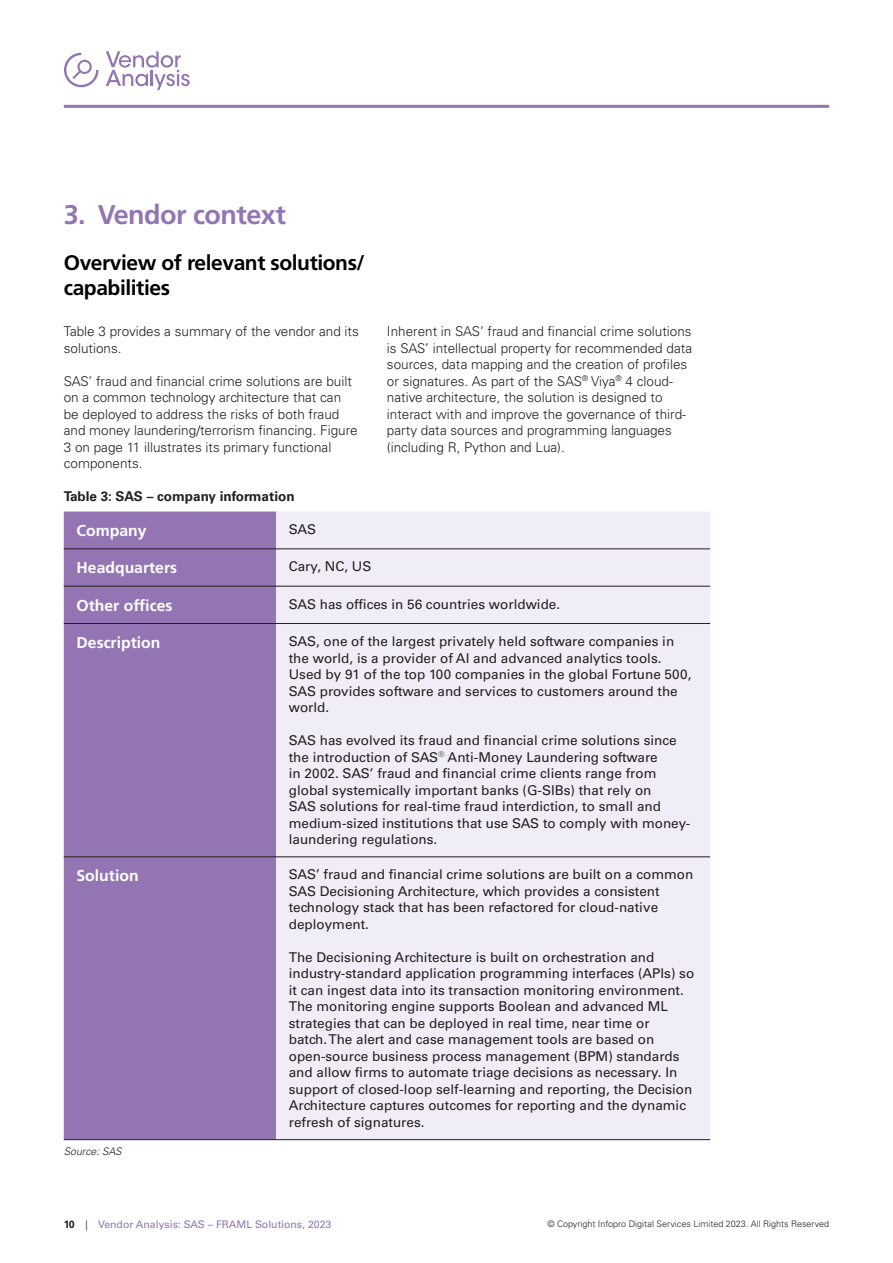
<style>
.page{position:relative;width:893px;height:1263px;background:#fff}
.page>*{position:absolute;margin:0;border:0;box-sizing:border-box;transform-origin:0 0}
.t1{font:700 27px "Frutiger LT Std";letter-spacing:-.02em;color:#9375b4}
.Heading_2{font:700 21px/24.8px "Frutiger LT Std";letter-spacing:-.02em;color:#000}
.Table_header{font:700 15.75px "Frutiger LT Std";color:#fff}
.Table_text{font:13.5px/16.5px "Univers LT Std";color:#231f20}
.t2{font:300 13.5px/16.5px "Univers LT Std";color:#231f20}
.Table_and_chart_title{font:700 13.5px "Univers LT Std";color:#231f20}
.t3{font:10.5px "Univers LT Std";color:#9375b4}
.Table_and_chart_source{font:italic 300 10.5px "Univers LT Std";color:#231f20}
.t4{font:300 9px "Univers LT Std";color:#231f20}
.s1{font-weight:700;color:#231f20}
.s2{font-weight:300;color:#231f20}
</style>
<div class="page">
<hr style="left:64px;top:105px;width:765px;height:3px;background:#9375b4">
<svg style="left:106px;top:51px;width:84px;height:39px"></svg>
<svg style="left:64px;top:53px;width:35px;height:34px"></svg>
<div style="left:64px;top:511px;width:212px;height:628px;background:#9375b4"></div>
<div style="left:276px;top:511px;width:434px;height:628px;background:#f1edf6"></div>
<hr style="left:64px;top:549px;width:212px;height:1px;background:#231f20">
<hr style="left:276px;top:549px;width:434px;height:1px;background:#231f20">
<hr style="left:64px;top:586px;width:212px;height:1px;background:#231f20">
<hr style="left:276px;top:586px;width:434px;height:1px;background:#231f20">
<hr style="left:64px;top:623px;width:212px;height:1px;background:#231f20">
<hr style="left:276px;top:623px;width:434px;height:1px;background:#231f20">
<hr style="left:64px;top:856px;width:212px;height:1px;background:#231f20">
<hr style="left:276px;top:856px;width:434px;height:1px;background:#231f20">
<hr style="left:64px;top:1139px;width:212px;height:1px;background:#231f20">
<hr style="left:276px;top:1139px;width:434px;height:1px;background:#231f20">
<p class="t1" style="left:64px;top:199px;width:224px">3. Vendor context</p>
<p class="Heading_2" style="left:64px;top:251px;width:302px">Overview of relevant solutions/ capabilities</p>
<p class="t2" style="left:64px;top:323px;width:297px">Table 3 provides a summary of the vendor and its solutions.</p>
<p class="t2" style="left:64px;top:373px;width:295px">SAS’ fraud and financial crime solutions are built on a common technology architecture that can be deployed to address the risks of both fraud and money laundering/terrorism financing. Figure 3 on page 11 illustrates its primary functional components.</p>
<p class="Table_and_chart_title" style="left:64px;top:488px;width:232px">Table 3: SAS – company information</p>
<p class="t2" style="left:387px;top:323px;width:307px">Inherent in SAS’ fraud and financial crime solutions is SAS’ intellectual property for recommended data sources, data mapping and the creation of profiles or signatures. As part of the SAS<sup>®</sup> Viya<sup>®</sup> 4 cloud&shy;native architecture, the solution is designed to interact with and improve the governance of third&shy;party data sources and programming languages (including R, Python and Lua).</p>
<p class="Table_header" style="left:77px;top:521px;width:72px">Company</p>
<p class="Table_text" style="left:289px;top:521px;width:29px">SAS</p>
<p class="Table_header" style="left:77px;top:559px;width:102px">Headquarters</p>
<p class="Table_text" style="left:289px;top:558px;width:84px">Cary, NC, US</p>
<p class="Table_header" style="left:77px;top:596px;width:97px">Other offices</p>
<p class="Table_text" style="left:289px;top:596px;width:273px">SAS has offices in 56 countries worldwide.</p>
<p class="Table_header" style="left:77px;top:633px;width:85px">Description</p>
<p class="Table_text" style="left:289px;top:633px;width:404px">SAS, one of the largest privately held software companies in the world, is a provider of AI and advanced analytics tools.<br>Used by 91 of the top 100 companies in the global Fortune 500, SAS provides software and services to customers around the world.</p>
<p class="Table_text" style="left:289px;top:732px;width:403px">SAS has evolved its fraud and financial crime solutions since the introduction of SAS<sup>®</sup> Anti-Money Laundering software<br>in 2002. SAS’ fraud and financial crime clients range from global systemically important banks (G-SIBs) that rely on<br>SAS solutions for real-time fraud interdiction, to small and medium-sized institutions that use SAS to comply with money&shy;laundering regulations.</p>
<p class="Table_header" style="left:77px;top:867px;width:64px">Solution</p>
<p class="Table_text" style="left:289px;top:866px;width:406px">SAS’ fraud and financial crime solutions are built on a common SAS Decisioning Architecture, which provides a consistent technology stack that has been refactored for cloud-native deployment.</p>
<p class="Table_text" style="left:289px;top:949px;width:407px">The Decisioning Architecture is built on orchestration and industry-standard application programming interfaces (APIs) so it can ingest data into its transaction monitoring environment.<br>The monitoring engine supports Boolean and advanced ML strategies that can be deployed in real time, near time or<br>batch. The alert and case management tools are based on open-source business process management (BPM) standards and allow firms to automate triage decisions as necessary. In support of closed-loop self-learning and reporting, the Decision Architecture captures outcomes for reporting and the dynamic refresh of signatures.</p>
<p class="Table_and_chart_source" style="left:64px;top:1145px;width:59px">Source: SAS</p>
<p class="t3" style="left:64px;top:1218px;width:269px"><span class="s1">10</span> <span class="s2">|</span> Vendor Analysis: SAS – FRAML Solutions, 2023</p>
<p class="t4" style="left:547px;top:1218px;width:283px">© Copyright Infopro Digital Services Limited 2023. All Rights Reserved</p>
</div>
